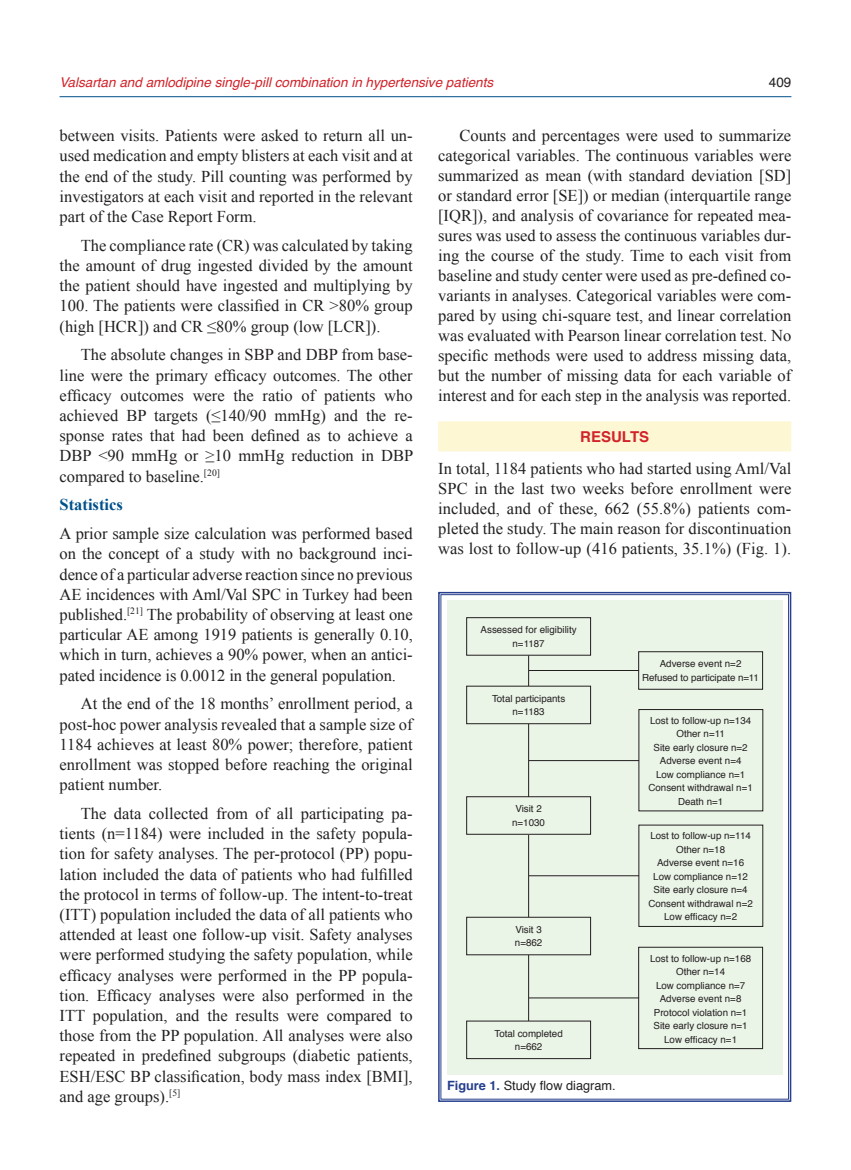
<style>
.page{position:relative;width:851px;height:1170px;background:#fff}
.page>*{position:absolute;margin:0;border:0;box-sizing:border-box;transform-origin:0 0}
.t1{font:16.5px/20.2px "Times New Roman";color:#231f20;text-align:justify}
.t2{font:700 16.5px "Times New Roman";color:#01508b}
.t3{font:700 15px "Helvetica";color:#d1232a}
.t4{font:italic 13.5px "Helvetica";color:#d1232a}
.t5{font:13.5px "Helvetica";color:#231f20}
.t6{font:12.75px "Helvetica";color:#231f20}
.t7{font:9.75px/13.5px "Helvetica";color:#231f20;text-align:center}
.s1{font-weight:700;color:#253f8e}
</style>
<div class="page">
<div style="left:438px;top:421px;width:353px;height:30px;background:#fef7d4"></div>
<svg style="left:438px;top:591px;width:354px;height:511px"></svg>
<div style="left:447px;top:599px;width:335px;height:475px;background:#eaf4e7"></div>
<hr style="left:528px;top:655px;width:1px;height:368px;background:#231f20">
<div style="left:466px;top:617px;width:125px;height:38px;border:1px solid #231f20"></div>
<div style="left:638px;top:651px;width:124px;height:38px;border:1px solid #231f20"></div>
<div style="left:638px;top:946px;width:124px;height:102px;border:1px solid #231f20"></div>
<div style="left:466px;top:686px;width:124px;height:37px;background:#eaf4e7"></div>
<div style="left:466px;top:685px;width:125px;height:39px;border:1px solid #231f20"></div>
<div style="left:466px;top:1020px;width:124px;height:38px;background:#eaf4e7"></div>
<div style="left:466px;top:917px;width:124px;height:37px;background:#eaf4e7"></div>
<div style="left:466px;top:916px;width:125px;height:39px;border:1px solid #231f20"></div>
<div style="left:466px;top:796px;width:124px;height:38px;background:#eaf4e7"></div>
<div style="left:466px;top:796px;width:125px;height:38px;border:1px solid #231f20"></div>
<hr style="left:529px;top:670px;width:110px;height:1px;background:#231f20">
<hr style="left:529px;top:760px;width:110px;height:1px;background:#231f20">
<hr style="left:529px;top:875px;width:110px;height:1px;background:#231f20">
<hr style="left:529px;top:997px;width:110px;height:1px;background:#231f20">
<hr style="left:60px;top:96px;width:731px;height:1px;background:#01508b">
<p class="t4" style="left:60px;top:71px;width:435px">Valsartan and amlodipine single-pill combination in hypertensive patients</p>
<p class="t5" style="left:768px;top:73px;width:24px">409</p>
<p class="t1" style="left:60px;top:125px;width:354px">between visits. Patients were asked to return all un&shy;used medication and empty blisters at each visit and at the end of the study. Pill counting was performed by investigators at each visit and reported in the relevant part of the Case Report Form.</p>
<p class="t1" style="left:60px;top:235px;width:354px;text-indent:21px">The compliance rate (CR) was calculated by taking the amount of drug ingested divided by the amount the patient should have ingested and multiplying by 100. The patients were classified in CR &gt;80% group (high [HCR]) and CR ≤80% group (low [LCR]).</p>
<p class="t1" style="left:60px;top:344px;width:355px;text-indent:21px">The absolute changes in SBP and DBP from base&shy;line were the primary efficacy outcomes. The other efficacy outcomes were the ratio of patients who achieved BP targets (≤140/90 mmHg) and the re&shy;sponse rates that had been defined as to achieve a DBP &lt;90 mmHg or ≥10 mmHg reduction in DBP compared to baseline.<sup>[20]</sup></p>
<p class="t2" style="left:60px;top:493px;width:65px">Statistics</p>
<p class="t1" style="left:60px;top:523px;width:354px">A prior sample size calculation was performed based on the concept of a study with no background inci&shy;dence of a particular adverse reaction since no previous AE incidences with Aml/Val SPC in Turkey had been published.<sup>[21]</sup> The probability of observing at least one particular AE among 1919 patients is generally 0.10, which in turn, achieves a 90% power, when an antici&shy;pated incidence is 0.0012 in the general population.</p>
<p class="t1" style="left:60px;top:693px;width:354px;text-indent:21px">At the end of the 18 months’ enrollment period, a post-hoc power analysis revealed that a sample size of 1184 achieves at least 80% power; therefore, patient enrollment was stopped before reaching the original patient number.</p>
<p class="t1" style="left:60px;top:802px;width:354px;text-indent:21px">The data collected from of all participating pa&shy;tients (n=1184) were included in the safety popula&shy;tion for safety analyses. The per-protocol (PP) popu&shy;lation included the data of patients who had fulfilled the protocol in terms of follow-up. The intent-to-treat (ITT) population included the data of all patients who attended at least one follow-up visit. Safety analyses were performed studying the safety population, while efficacy analyses were performed in the PP popula&shy;tion. Efficacy analyses were also performed in the ITT population, and the results were compared to those from the PP population. All analyses were also repeated in predefined subgroups (diabetic patients, ESH/ESC BP classification, body mass index [BMI], and age groups).<sup>[5]</sup></p>
<p class="t1" style="left:438px;top:125px;width:354px;text-indent:21px">Counts and percentages were used to summarize categorical variables. The continuous variables were summarized as mean (with standard deviation [SD] or standard error [SE]) or median (interquartile range [IQR]), and analysis of covariance for repeated mea&shy;sures was used to assess the continuous variables dur&shy;ing the course of the study. Time to each visit from baseline and study center were used as pre-defined co&shy;variants in analyses. Categorical variables were com&shy;pared by using chi-square test, and linear correlation was evaluated with Pearson linear correlation test. No specific methods were used to address missing data, but the number of missing data for each variable of interest and for each step in the analysis was reported.</p>
<p class="t3" style="left:580px;top:426px;width:70px">RESULTS</p>
<p class="t1" style="left:438px;top:458px;width:354px">In total, 1184 patients who had started using Aml/Val SPC in the last two weeks before enrollment were included, and of these, 662 (55.8%) patients com&shy;pleted the study. The main reason for discontinuation was lost to follow-up (416 patients, 35.1%) (Fig. 1).</p>
<p class="t7" style="left:480px;top:623px;width:97px">Assessed for eligibility n=1187</p>
<p class="t7" style="left:492px;top:692px;width:75px">Total participants n=1183</p>
<p class="t7" style="left:512px;top:802px;width:34px">Visit 2 n=1030</p>
<p class="t7" style="left:515px;top:923px;width:29px;text-align:left">Visit 3 n=862</p>
<p class="t7" style="left:494px;top:1027px;width:70px">Total completed n=662</p>
<p class="t6" style="left:447px;top:1076px;width:170px"><span class="s1">Figure 1.</span> Study flow diagram.</p>
<p class="t7" style="left:642px;top:657px;width:118px">Adverse event n=2<br>Refused to participate n=11</p>
<p class="t7" style="left:648px;top:714px;width:106px">Lost to follow-up n=134<br>Other n=11<br>Site early closure n=2<br>Adverse event n=4<br>Low compliance n=1<br>Consent withdrawal n=1<br>Death n=1</p>
<p class="t7" style="left:648px;top:829px;width:106px">Lost to follow-up n=114<br>Other n=18<br>Adverse event n=16<br>Low compliance n=12<br>Site early closure n=4<br>Consent withdrawal n=2<br>Low efficacy n=2</p>
<p class="t7" style="left:650px;top:951px;width:103px">Lost to follow-up n=168<br>Other n=14<br>Low compliance n=7<br>Adverse event n=8<br>Protocol violation n=1<br>Site early closure n=1<br>Low efficacy n=1</p>
</div>
